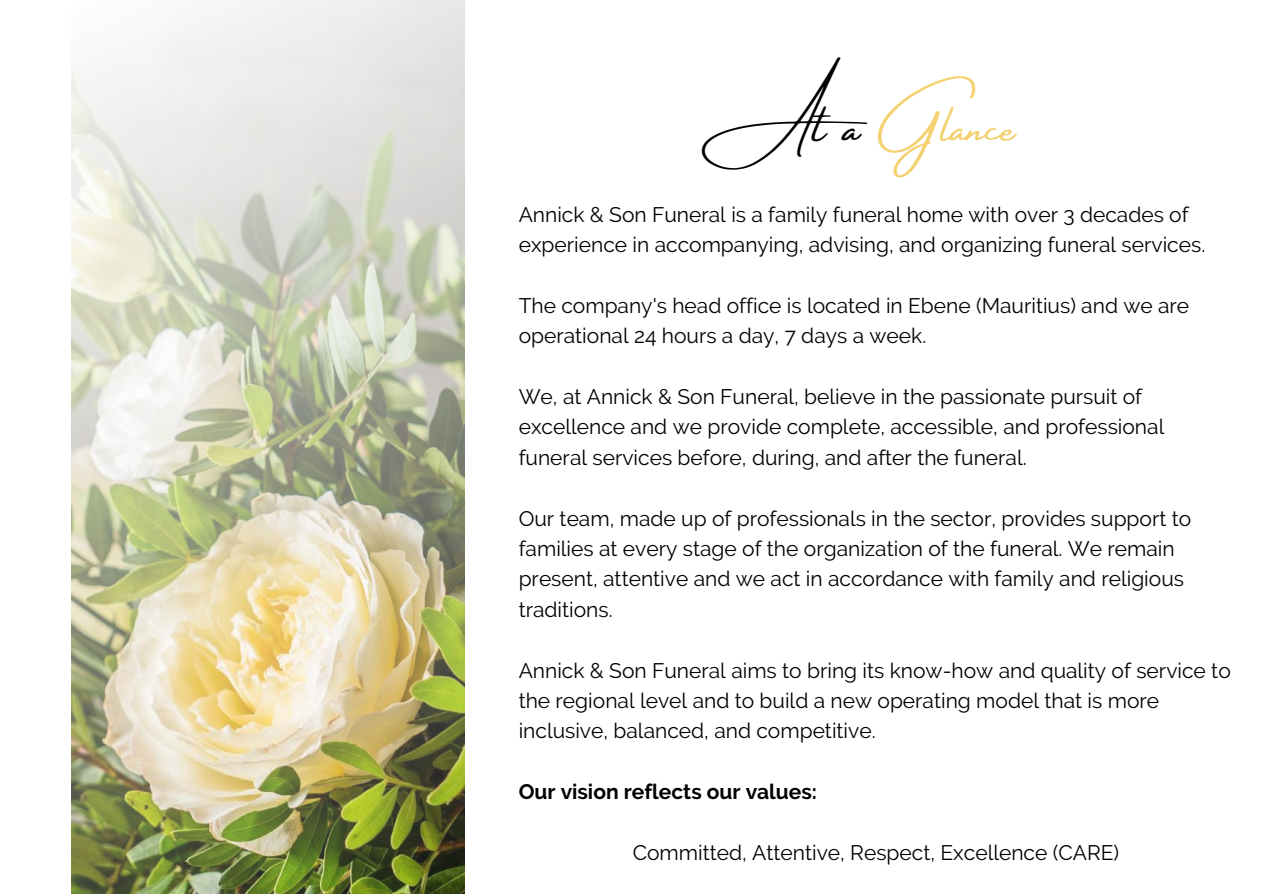
<style>
.page{position:relative;width:1263px;height:894px;background:#fff}
.page>*{position:absolute;margin:0;border:0;box-sizing:border-box;transform-origin:0 0}
.t1{font:49.05px "Amsterdam Four";color:#f4d06e}
.t2{font:21px/30.3px "Raleway";color:#000}
.t3{font:700 21px "Raleway";color:#000}
.s1{color:#000}
</style>
<div class="page">
<img style="left:71px;top:0;width:394px;height:893px">
<h1 class="t1" style="left:736px;top:101px;width:280px"><span class="s1">At a</span> Glance</h1>
<p class="t2" style="left:519px;top:199px;width:688px">Annick &amp; Son Funeral is a family funeral home with over 3 decades of experience in accompanying, advising, and organizing funeral services.</p>
<p class="t2" style="left:519px;top:290px;width:672px">The company's head office is located in Ebene (Mauritius) and we are operational 24 hours a day, 7 days a week.</p>
<p class="t2" style="left:519px;top:381px;width:647px">We, at Annick &amp; Son Funeral, believe in the passionate pursuit of excellence and we provide complete, accessible, and professional funeral services before, during, and after the funeral.</p>
<p class="t2" style="left:519px;top:503px;width:674px">Our team, made up of professionals in the sector, provides support to families at every stage of the organization of the funeral. We remain present, attentive and we act in accordance with family and religious traditions.</p>
<p class="t2" style="left:519px;top:654px;width:714px">Annick &amp; Son Funeral aims to bring its know-how and quality of service to the regional level and to build a new operating model that is more inclusive, balanced, and competitive.</p>
<p class="t3" style="left:519px;top:779px;width:300px">Our vision reflects our values:</p>
<p class="t2" style="left:633px;top:837px;width:488px">Committed, Attentive, Respect, Excellence (CARE)</p>
</div>
